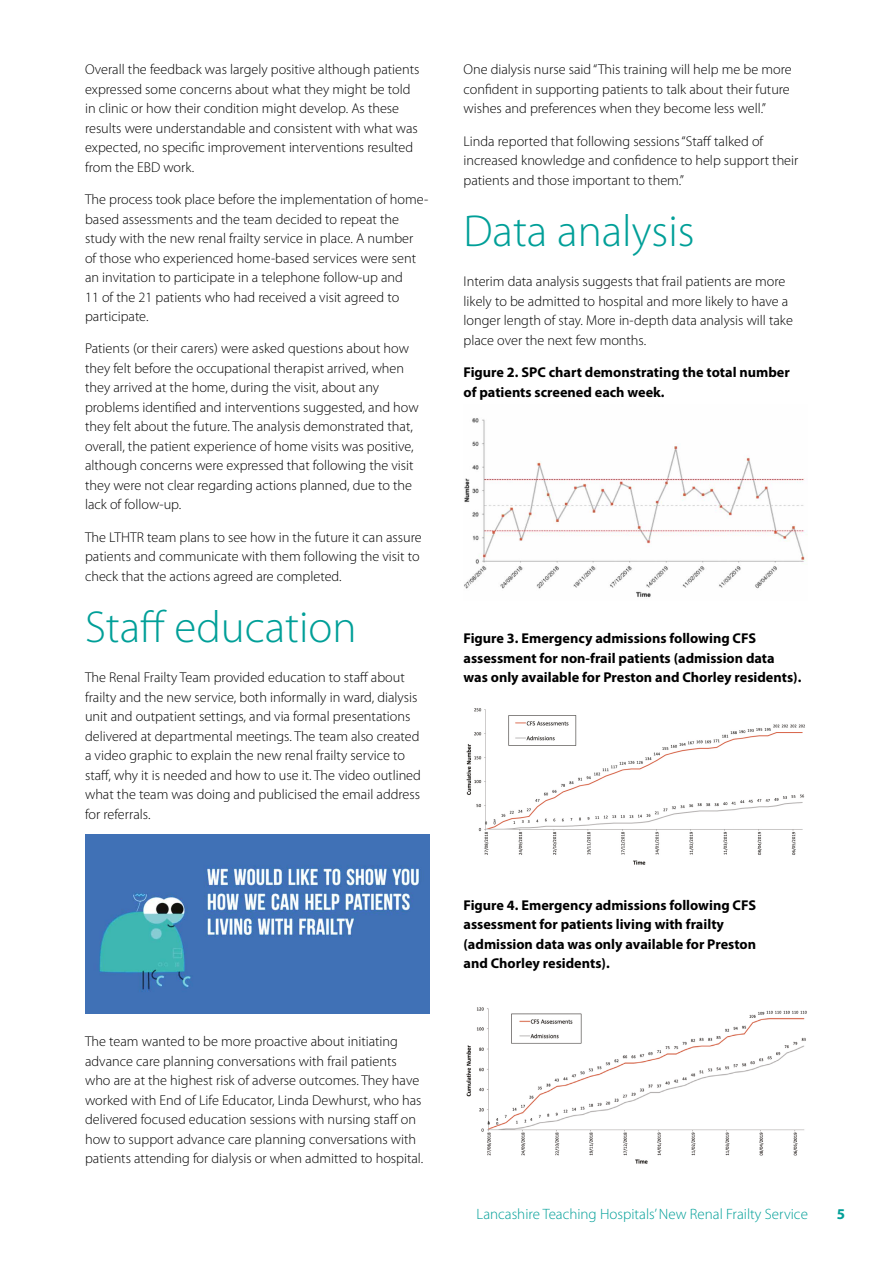
<style>
.page{position:relative;width:893px;height:1263px;background:#fff}
.page>*{position:absolute;margin:0;border:0;box-sizing:border-box;transform-origin:0 0}
.t1{font:300 45px "Myriad Pro";color:#009f98}
.t2{font:300 15px "Myriad Pro";color:#009f98}
.t3{font:700 15px "Myriad Pro";color:#009f98}
.t4{font:300 14.25px/19.5px "Myriad Pro";color:#000}
.t5{font:700 14.25px/19.5px "Myriad Pro";color:#000}
</style>
<div class="page">
<img style="left:85px;top:834px;width:344px;height:179px">
<img style="left:464px;top:418px;width:341px;height:180px">
<img style="left:466px;top:708px;width:339px;height:157px">
<img style="left:466px;top:1007px;width:341px;height:157px">
<p class="t4" style="left:85px;top:60px;width:336px">Overall the feedback was largely positive although patients expressed some concerns about what they might be told in clinic or how their condition might develop. As these results were understandable and consistent with what was expected, no specific improvement interventions resulted from the EBD work.</p>
<p class="t4" style="left:85px;top:190px;width:345px">The process took place before the implementation of home&shy;based assessments and the team decided to repeat the study with the new renal frailty service in place. A number<br>of those who experienced home-based services were sent an invitation to participate in a telephone follow-up and<br>11 of the 21 patients who had received a visit agreed to participate.</p>
<p class="t4" style="left:85px;top:339px;width:335px">Patients (or their carers) were asked questions about how they felt before the occupational therapist arrived, when they arrived at the home, during the visit, about any problems identified and interventions suggested, and how they felt about the future. The analysis demonstrated that, overall, the patient experience of home visits was positive, although concerns were expressed that following the visit they were not clear regarding actions planned, due to the lack of follow-up.</p>
<p class="t4" style="left:85px;top:527px;width:338px">The LTHTR team plans to see how in the future it can assure patients and communicate with them following the visit to check that the actions agreed are completed.</p>
<h1 class="t1" style="left:85px;top:602px;width:273px">Staff education</h1>
<p class="t4" style="left:85px;top:668px;width:337px">The Renal Frailty Team provided education to staff about frailty and the new service, both informally in ward, dialysis unit and outpatient settings, and via formal presentations delivered at departmental meetings. The team also created a video graphic to explain the new renal frailty service to staff, why it is needed and how to use it. The video outlined what the team was doing and publicised the email address for referrals.</p>
<p class="t4" style="left:85px;top:1032px;width:340px">The team wanted to be more proactive about initiating advance care planning conversations with frail patients who are at the highest risk of adverse outcomes. They have worked with End of Life Educator, Linda Dewhurst, who has delivered focused education sessions with nursing staff on how to support advance care planning conversations with patients attending for dialysis or when admitted to hospital.</p>
<p class="t4" style="left:463px;top:60px;width:330px">One dialysis nurse said “This training will help me be more confident in supporting patients to talk about their future wishes and preferences when they become less well.”</p>
<p class="t4" style="left:463px;top:131px;width:336px">Linda reported that following sessions “Staff talked of increased knowledge and confidence to help support their patients and those important to them.”</p>
<h1 class="t1" style="left:463px;top:206px;width:233px">Data analysis</h1>
<p class="t4" style="left:463px;top:272px;width:331px">Interim data analysis suggests that frail patients are more likely to be admitted to hospital and more likely to have a longer length of stay. More in-depth data analysis will take place over the next few months.</p>
<p class="t5" style="left:463px;top:363px;width:328px">Figure 2. SPC chart demonstrating the total number of patients screened each week.</p>
<p class="t5" style="left:463px;top:629px;width:339px">Figure 3. Emergency admissions following CFS assessment for non-frail patients (admission data was only available for Preston and Chorley residents).</p>
<p class="t5" style="left:463px;top:895px;width:294px">Figure 4. Emergency admissions following CFS assessment for patients living with frailty (admission data was only available for Preston and Chorley residents).</p>
<p class="t2" style="left:477px;top:1206px;width:333px">Lancashire Teaching Hospitals’ New Renal Frailty Service</p>
<p class="t3" style="left:837px;top:1206px;width:10px">5</p>
</div>
